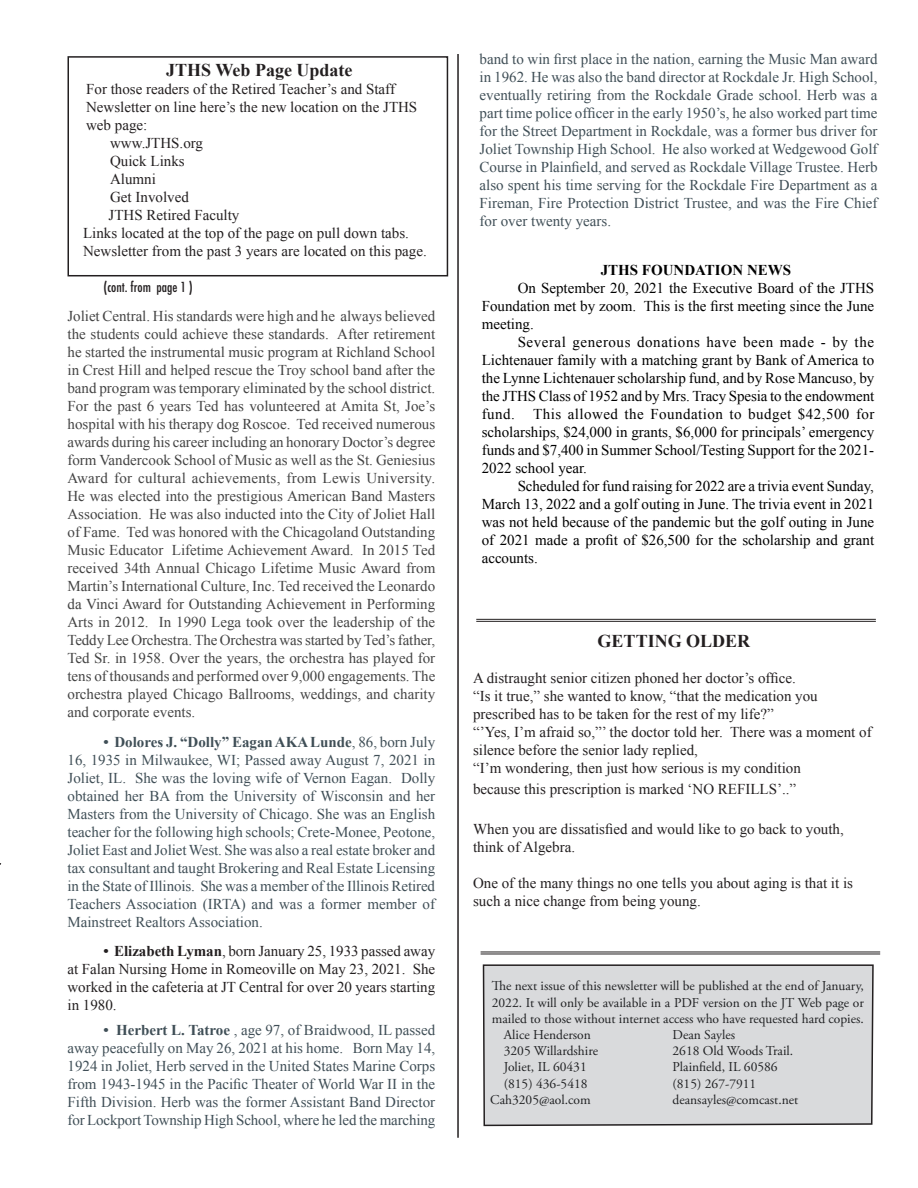
<style>
.page{position:relative;width:918px;height:1188px;background:#fff}
.page>*{position:absolute;margin:0;border:0;box-sizing:border-box;transform-origin:0 0}
.t1{font:700 18px "Times New Roman";color:#231f20}
.t2{font:15px/18px "Times New Roman";color:#404f57;text-align:justify}
.t3{font:15px/18px "Times New Roman";color:#444;text-align:justify}
.t4{font:15px/18px "Times New Roman";color:#231f20}
.t5{font:15px/18px "Times New Roman";color:#000;text-align:justify}
.t6{font:700 15px "Times New Roman";color:#000}
.t7{font:13.5px "Adobe Garamond Pro";color:#231f20}
.t8{font:500 condensed 13.5px "Futura";color:#231f20}
.s1{font-weight:700}
</style>
<div class="page">
<div style="left:482px;top:964px;width:392px;height:163px;background:#d9dadc"></div>
<hr style="left:457px;top:54px;width:2px;height:1084px;background:#231f20">
<hr style="left:481px;top:951px;width:399px;height:1px;background:#231f20">
<hr style="left:481px;top:953px;width:399px;height:1px;background:#231f20">
<div style="left:68px;top:56px;width:380px;height:220px;border:2px solid #231f20"></div>
<hr style="left:476px;top:619px;width:400px;height:1px;background:#231f20">
<hr style="left:476px;top:621px;width:400px;height:1px;background:#231f20">
<p class="t1" style="left:166px;top:58px;width:188px">JTHS Web Page Update</p>
<p class="t4" style="left:86px;top:80px;width:333px">For those readers of the Retired Teacher’s and Staff<br>Newsletter on line here’s the new location on the JTHS web page:</p>
<p class="t4" style="left:110px;top:134px;width:94px">www.JTHS.org</p>
<p class="t4" style="left:110px;top:152px;width:76px">Quick Links</p>
<p class="t4" style="left:110px;top:170px;width:47px">Alumni</p>
<p class="t4" style="left:110px;top:188px;width:80px">Get Involved</p>
<p class="t4" style="left:109px;top:206px;width:132px">JTHS Retired Faculty</p>
<p class="t4" style="left:83px;top:224px;width:345px">Links located at the top of the page on pull down tabs.<br>Newsletter from the past 3 years are located on this page.</p>
<p class="t8" style="left:104px;top:278px;width:91px">(cont. from page 1 )</p>
<p class="t3" style="left:68px;top:307px;width:369px">Joliet Central. His standards were high and he always believed the students could achieve these standards. After retirement he started the instrumental music program at Richland School in Crest Hill and helped rescue the Troy school band after the band program was temporary eliminated by the school district.<br>For the past 6 years Ted has volunteered at Amita St, Joe’s hospital with his therapy dog Roscoe. Ted received numerous awards during his career including an honorary Doctor’s degree form Vandercook School of Music as well as the St. Geniesius Award for cultural achievements, from Lewis University.<br>He was elected into the prestigious American Band Masters Association. He was also inducted into the City of Joliet Hall of Fame. Ted was honored with the Chicagoland Outstanding Music Educator Lifetime Achievement Award. In 2015 Ted received 34th Annual Chicago Lifetime Music Award from Martin’s International Culture, Inc. Ted received the Leonardo da Vinci Award for Outstanding Achievement in Performing Arts in 2012. In 1990 Lega took over the leadership of the Teddy Lee Orchestra. The Orchestra was started by Ted’s father, Ted Sr. in 1958. Over the years, the orchestra has played for tens of thousands and performed over 9,000 engagements. The orchestra played Chicago Ballrooms, weddings, and charity and corporate events.</p>
<p class="t2" style="left:68px;top:732px;width:369px;text-indent:36px"><span class="s1">• Dolores J. “Dolly” Eagan AKA Lunde</span>, 86, born July 16, 1935 in Milwaukee, WI; Passed away August 7, 2021 in Joliet, IL. She was the loving wife of Vernon Eagan. Dolly obtained her BA from the University of Wisconsin and her Masters from the University of Chicago. She was an English teacher for the following high schools; Crete-Monee, Peotone, Joliet East and Joliet West. She was also a real estate broker and tax consultant and taught Brokering and Real Estate Licensing in the State of Illinois. She was a member of the Illinois Retired Teachers Association (IRTA) and was a former member of Mainstreet Realtors Association.</p>
<p class="t4" style="left:68px;top:942px;width:369px;text-align:justify;text-indent:36px"><span class="s1">• Elizabeth Lyman</span>, born January 25, 1933 passed away at Falan Nursing Home in Romeoville on May 23, 2021. She worked in the cafeteria at JT Central for over 20 years starting in 1980.</p>
<p class="t2" style="left:68px;top:1021px;width:369px;text-indent:36px"><span class="s1">• Herbert L. Tatroe</span> , age 97, of Braidwood, IL passed away peacefully on May 26, 2021 at his home. Born May 14, 1924 in Joliet, Herb served in the United States Marine Corps from 1943-1945 in the Pacific Theater of World War II in the Fifth Division. Herb was the former Assistant Band Director for Lockport Township High School, where he led the marching</p>
<p class="t2" style="left:480px;top:50px;width:399px">band to win first place in the nation, earning the Music Man award in 1962. He was also the band director at Rockdale Jr. High School, eventually retiring from the Rockdale Grade school. Herb was a part time police officer in the early 1950’s, he also worked part time for the Street Department in Rockdale, was a former bus driver for Joliet Township High School. He also worked at Wedgewood Golf Course in Plainfield, and served as Rockdale Village Trustee. Herb also spent his time serving for the Rockdale Fire Department as a Fireman, Fire Protection District Trustee, and was the Fire Chief for over twenty years.</p>
<p class="t6" style="left:601px;top:259px;width:192px">JTHS FOUNDATION NEWS</p>
<p class="t5" style="left:482px;top:279px;width:394px;text-indent:36px">On September 20, 2021 the Executive Board of the JTHS Foundation met by zoom. This is the first meeting since the June meeting.</p>
<p class="t5" style="left:482px;top:333px;width:394px;text-indent:36px">Several generous donations have been made - by the Lichtenauer family with a matching grant by Bank of America to the Lynne Lichtenauer scholarship fund, and by Rose Mancuso, by the JTHS Class of 1952 and by Mrs. Tracy Spesia to the endowment fund. This allowed the Foundation to budget $42,500 for scholarships, $24,000 in grants, $6,000 for principals’ emergency funds and $7,400 in Summer School/Testing Support for the 2021- 2022 school year.</p>
<p class="t5" style="left:482px;top:477px;width:394px;text-indent:36px">Scheduled for fund raising for 2022 are a trivia event Sunday, March 13, 2022 and a golf outing in June. The trivia event in 2021 was not held because of the pandemic but the golf outing in June of 2021 made a profit of $26,500 for the scholarship and grant accounts.</p>
<p class="t1" style="left:598px;top:628px;width:154px">GETTING OLDER</p>
<p class="t4" style="left:473px;top:668px;width:324px">A distraught senior citizen phoned her doctor’s office.</p>
<p class="t4" style="left:473px;top:686px;width:346px">“Is it true,” she wanted to know, “that the medication you prescribed has to be taken for the rest of my life?”</p>
<p class="t4" style="left:473px;top:722px;width:400px">“’Yes, I’m afraid so,”’ the doctor told her. There was a moment of silence before the senior lady replied,</p>
<p class="t4" style="left:473px;top:758px;width:329px">“I’m wondering, then just how serious is my condition</p>
<p class="t4" style="left:473px;top:780px;width:325px">because this prescription is marked ‘NO REFILLS’..”</p>
<p class="t4" style="left:473px;top:820px;width:372px">When you are dissatisfied and would like to go back to youth,</p>
<p class="t4" style="left:473px;top:838px;width:104px">think of Algebra.</p>
<p class="t4" style="left:473px;top:874px;width:381px">One of the many things no one tells you about aging is that it is such a nice change from being young.</p>
<p class="t7" style="left:492px;top:978px;width:374px">The next issue of this newsletter will be published at the end of January,</p>
<p class="t7" style="left:492px;top:994px;width:374px">2022. It will only be available in a PDF version on the JT Web page or</p>
<p class="t7" style="left:492px;top:1010px;width:374px">mailed to those without internet access who have requested hard copies.</p>
<p class="t7" style="left:504px;top:1027px;width:89px">Alice Henderson</p>
<p class="t7" style="left:673px;top:1027px;width:64px">Dean Sayles</p>
<p class="t7" style="left:504px;top:1043px;width:96px">3205 Willardshire</p>
<p class="t7" style="left:673px;top:1043px;width:122px">2618 Old Woods Trail.</p>
<p class="t7" style="left:504px;top:1059px;width:85px">Joliet, IL 60431</p>
<p class="t7" style="left:673px;top:1059px;width:107px">Plainfield, IL 60586</p>
<p class="t7" style="left:504px;top:1075px;width:85px">(815) 436-5418</p>
<p class="t7" style="left:673px;top:1075px;width:85px">(815) 267-7911</p>
<p class="t7" style="left:490px;top:1091px;width:102px">Cah3205@aol.com</p>
<p class="t7" style="left:673px;top:1091px;width:127px">deansayles@comcast.net</p>
</div>
